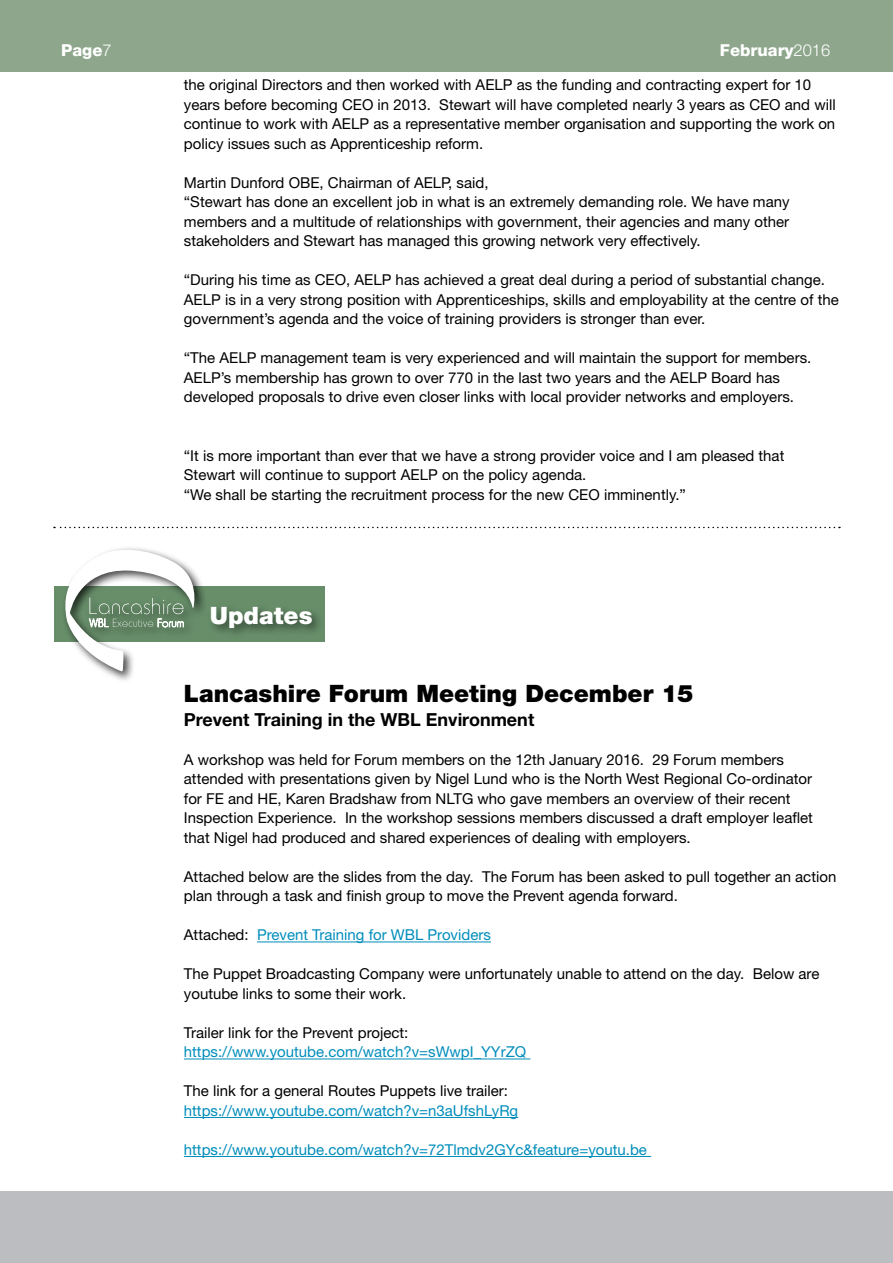
<style>
.page{position:relative;width:893px;height:1263px;background:#fff}
.page>*{position:absolute;margin:0;border:0;box-sizing:border-box;transform-origin:0 0}
.t1{font:900 24px "Helvetica Neue";color:#000}
.t2{font:900 24px "Helvetica Neue";color:#fff}
.t3{font:700 18px "Helvetica Neue";color:#000}
.t4{font:800 16.5px "Helvetica Neue";color:#fff}
.t5{font:15px/19.5px "Helvetica Neue";color:#000}
.t6{font:15px "Helvetica Neue";color:#008dbb}
.s1{font-weight:300}
.s2{color:#000}
</style>
<div class="page">
<div style="left:0;top:0;width:893px;height:72px;background:#8ea78c"></div>
<div style="left:0;top:1191px;width:893px;height:72px;background:#bcbdc0"></div>
<div style="left:54px;top:586px;width:271px;height:56px;background:#678d69"></div>
<div style="left:61px;top:546px;width:158px;height:145px;background:#000;opacity:.75"></div>
<svg style="left:65px;top:549px;width:135px;height:122px"></svg>
<div style="left:207px;top:603px;width:156px;height:51px;background:#000;opacity:.47"></div>
<svg style="left:54px;top:527px;width:786px;height:1px"></svg>
<hr style="left:257px;top:941px;width:234px;height:1px;background:#008dbb">
<hr style="left:184px;top:1058px;width:346px;height:1px;background:#008dbb">
<hr style="left:184px;top:1117px;width:334px;height:1px;background:#008dbb">
<hr style="left:184px;top:1156px;width:467px;height:1px;background:#008dbb">
<p class="t4" style="left:61px;top:40px;width:52px">Page<span class="s1">7</span></p>
<p class="t4" style="left:720px;top:40px;width:112px">February<span class="s1">2016</span></p>
<p class="t5" style="left:184px;top:75px;width:653px">the original Directors and then worked with AELP as the funding and contracting expert for 10 years before becoming CEO in 2013. Stewart will have completed nearly 3 years as CEO and will continue to work with AELP as a representative member organisation and supporting the work on policy issues such as Apprenticeship reform.</p>
<p class="t5" style="left:184px;top:172px;width:607px">Martin Dunford OBE, Chairman of AELP, said,<br>“Stewart has done an excellent job in what is an extremely demanding role. We have many members and a multitude of relationships with government, their agencies and many other stakeholders and Stewart has managed this growing network very effectively.</p>
<p class="t5" style="left:184px;top:270px;width:656px">“During his time as CEO, AELP has achieved a great deal during a period of substantial change.<br>AELP is in a very strong position with Apprenticeships, skills and employability at the centre of the government’s agenda and the voice of training providers is stronger than ever.</p>
<p class="t5" style="left:184px;top:348px;width:629px">“The AELP management team is very experienced and will maintain the support for members.<br>AELP’s membership has grown to over 770 in the last two years and the AELP Board has developed proposals to drive even closer links with local provider networks and employers.</p>
<p class="t5" style="left:184px;top:445px;width:602px">“It is more important than ever that we have a strong provider voice and I am pleased that<br>Stewart will continue to support AELP on the policy agenda.<br>“We shall be starting the recruitment process for the new CEO imminently.”</p>
<h1 class="t2" style="left:210px;top:601px;width:104px">Updates</h1>
<h1 class="t1" style="left:184px;top:679px;width:511px">Lancashire Forum Meeting December 15</h1>
<p class="t3" style="left:184px;top:708px;width:352px">Prevent Training in the WBL Environment</p>
<p class="t5" style="left:184px;top:750px;width:630px">A workshop was held for Forum members on the 12th January 2016. 29 Forum members attended with presentations given by Nigel Lund who is the North West Regional Co-ordinator for FE and HE, Karen Bradshaw from NLTG who gave members an overview of their recent Inspection Experience. In the workshop sessions members discussed a draft employer leaflet that Nigel had produced and shared experiences of dealing with employers.</p>
<p class="t5" style="left:184px;top:867px;width:654px">Attached below are the slides from the day. The Forum has been asked to pull together an action plan through a task and finish group to move the Prevent agenda forward.</p>
<p class="t6" style="left:184px;top:926px;width:308px"><span class="s2">Attached:</span> Prevent Training for WBL Providers</p>
<p class="t5" style="left:184px;top:964px;width:637px">The Puppet Broadcasting Company were unfortunately unable to attend on the day. Below are youtube links to some their work.</p>
<p class="t5" style="left:184px;top:1023px;width:226px">Trailer link for the Prevent project:</p>
<p class="t6" style="left:184px;top:1043px;width:344px">https://www.youtube.com/watch?v=sWwpI_YYrZQ</p>
<p class="t5" style="left:184px;top:1081px;width:326px">The link for a general Routes Puppets live trailer:</p>
<p class="t6" style="left:184px;top:1102px;width:336px">https://www.youtube.com/watch?v=n3aUfshLyRg</p>
<p class="t6" style="left:184px;top:1141px;width:465px">https://www.youtube.com/watch?v=72Tlmdv2GYc&amp;feature=youtu.be</p>
</div>
